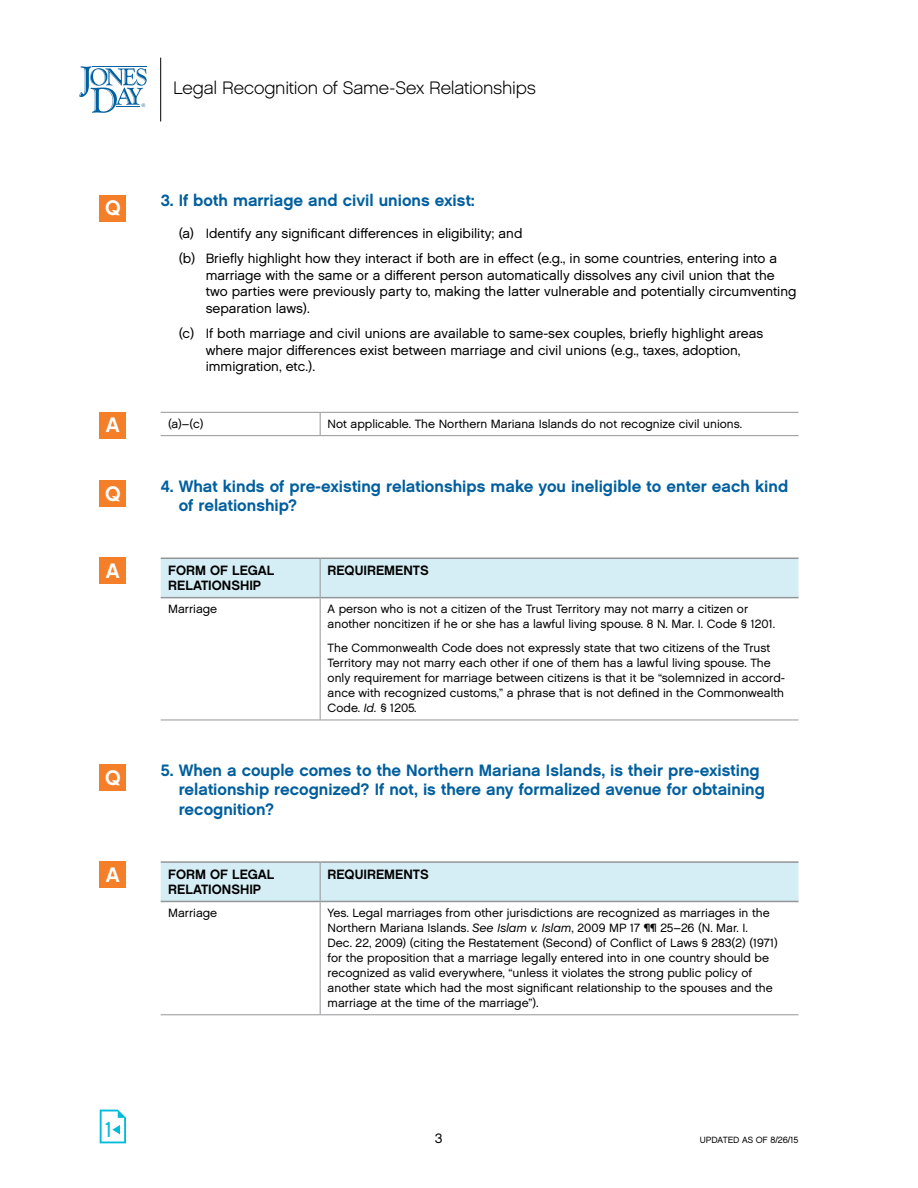
<style>
.page{position:relative;width:918px;height:1188px;background:#fff}
.page>*{position:absolute;margin:0;border:0;box-sizing:border-box;transform-origin:0 0}
.t1{font:21.75px "Chalet London Nineteen Sixty";color:#00bcda}
.t2{font:21px "Chalet New York Nineteen Sixty";color:#fff}
.t3{font:18px "Chalet English Channel";letter-spacing:-.01em;color:#000}
.t4{font:16.5px/19.5px "Chalet New York Nineteen Sixty";color:#005f9e}
.Lettered_List_WL_No{font:13.5px/16.5px "Chalet London Nineteen Sixty";color:#000}
.TBL_HEAD_B{font:13.5px/15px "Chalet New York Nineteen Sixty";color:#000}
.TBL_BC{font:12px/15px "Chalet London Nineteen Sixty";color:#000}
.t5{font:9px "Chalet London Nineteen Sixty";color:#000}
.s1{font-family:"Chalet Oblique London"}
</style>
<div class="page">
<hr style="left:161px;top:412px;width:159px;height:1px;background:#939598">
<hr style="left:161px;top:435px;width:159px;height:1px;background:#939598">
<hr style="left:320px;top:412px;width:479px;height:1px;background:#939598">
<svg style="left:320px;top:413px;width:1px;height:22px"></svg>
<hr style="left:320px;top:435px;width:479px;height:1px;background:#939598">
<div style="left:161px;top:559px;width:638px;height:38px;background:#d5eef5"></div>
<hr style="left:320px;top:720px;width:479px;height:1px;background:#939598">
<hr style="left:320px;top:598px;width:1px;height:122px;background:#939598">
<hr style="left:161px;top:720px;width:159px;height:1px;background:#939598">
<hr style="left:161px;top:558px;width:159px;height:1px;background:#939598">
<hr style="left:161px;top:597px;width:159px;height:1px;background:#939598">
<hr style="left:320px;top:558px;width:479px;height:1px;background:#939598">
<hr style="left:320px;top:597px;width:479px;height:1px;background:#939598">
<hr style="left:320px;top:559px;width:1px;height:38px;background:#939598">
<div style="left:161px;top:863px;width:638px;height:38px;background:#d5eef5"></div>
<hr style="left:161px;top:1014px;width:159px;height:1px;background:#939598">
<hr style="left:320px;top:902px;width:1px;height:112px;background:#939598">
<hr style="left:320px;top:1014px;width:479px;height:1px;background:#939598">
<hr style="left:161px;top:861px;width:159px;height:2px;background:#939598">
<hr style="left:161px;top:901px;width:159px;height:1px;background:#939598">
<hr style="left:320px;top:861px;width:479px;height:2px;background:#939598">
<hr style="left:320px;top:901px;width:479px;height:1px;background:#939598">
<hr style="left:320px;top:863px;width:1px;height:38px;background:#939598">
<div style="left:100px;top:195px;width:26px;height:26px;background:#f57e29"></div>
<div style="left:100px;top:412px;width:26px;height:26px;background:#f57e29"></div>
<div style="left:100px;top:480px;width:26px;height:26px;background:#f57e29"></div>
<div style="left:100px;top:558px;width:26px;height:26px;background:#f57e29"></div>
<div style="left:100px;top:764px;width:26px;height:27px;background:#f57e29"></div>
<div style="left:100px;top:861px;width:26px;height:27px;background:#f57e29"></div>
<svg style="left:100px;top:1110px;width:26px;height:33px"></svg>
<hr style="left:160px;top:58px;width:1px;height:63px;background:#000">
<svg style="left:79px;top:66px;width:68px;height:47px"></svg>
<p class="t2" style="left:105px;top:195px;width:17px">Q</p>
<p class="t2" style="left:106px;top:412px;width:16px">A</p>
<p class="t2" style="left:105px;top:480px;width:17px">Q</p>
<p class="t2" style="left:106px;top:558px;width:16px">A</p>
<p class="t2" style="left:105px;top:765px;width:17px">Q</p>
<p class="t2" style="left:106px;top:862px;width:16px">A</p>
<h3 class="t3" style="left:173px;top:77px;width:364px">Legal Recognition of Same-Sex Relationships</h3>
<p class="t4" style="left:161px;top:191px;width:316px">3. If both marriage and civil unions exist:</p>
<p class="Lettered_List_WL_No" style="left:179px;top:225px;width:345px">(a) Identify any significant differences in eligibility; and</p>
<p class="Lettered_List_WL_No" style="left:206px;top:250px;width:592px;text-indent:-27px">(b) Briefly highlight how they interact if both are in effect (e.g., in some countries, entering into a marriage with the same or a different person automatically dissolves any civil union that the two parties were previously party to, making the latter vulnerable and potentially circumventing separation laws).</p>
<p class="Lettered_List_WL_No" style="left:206px;top:325px;width:559px;text-indent:-27px">(c) If both marriage and civil unions are available to same-sex couples, briefly highlight areas where major differences exist between marriage and civil unions (e.g., taxes, adoption, immigration, etc.).</p>
<p class="TBL_BC" style="left:168px;top:416px;width:37px">(a)–(c)</p>
<p class="TBL_BC" style="left:328px;top:416px;width:416px">Not applicable. The Northern Mariana Islands do not recognize civil unions.</p>
<p class="t4" style="left:179px;top:476px;width:611px;text-indent:-18px">4. What kinds of pre-existing relationships make you ineligible to enter each kind of relationship?</p>
<p class="TBL_HEAD_B" style="left:168px;top:563px;width:108px">FORM OF LEGAL<br>RELATIONSHIP</p>
<p class="TBL_HEAD_B" style="left:328px;top:563px;width:103px">REQUIREMENTS</p>
<p class="TBL_BC" style="left:168px;top:602px;width:51px">Marriage</p>
<p class="TBL_BC" style="left:328px;top:602px;width:449px">A person who is not a citizen of the Trust Territory may not marry a citizen or another noncitizen if he or she has a lawful living spouse. 8 N. Mar. I. Code § 1201.</p>
<p class="TBL_BC" style="left:328px;top:641px;width:458px">The Commonwealth Code does not expressly state that two citizens of the Trust Territory may not marry each other if one of them has a lawful living spouse. The only requirement for marriage between citizens is that it be “solemnized in accord&shy;ance with recognized customs,” a phrase that is not defined in the Commonwealth Code. <span class="s1">Id.</span> § 1205<span class="s1">.</span></p>
<p class="t4" style="left:179px;top:760px;width:588px;text-indent:-18px">5. When a couple comes to the Northern Mariana Islands, is their pre-existing relationship recognized? If not, is there any formalized avenue for obtaining recognition?</p>
<p class="TBL_HEAD_B" style="left:168px;top:867px;width:108px">FORM OF LEGAL<br>RELATIONSHIP</p>
<p class="TBL_HEAD_B" style="left:328px;top:867px;width:103px">REQUIREMENTS</p>
<p class="TBL_BC" style="left:168px;top:906px;width:51px">Marriage</p>
<p class="TBL_BC" style="left:328px;top:906px;width:452px">Yes. Legal marriages from other jurisdictions are recognized as marriages in the Northern Mariana Islands. <span class="s1">See Islam v. Islam</span>, 2009 MP 17 ¶¶ 25–26 (N. Mar. I.<br>Dec. 22, 2009) (citing the Restatement (Second) of Conflict of Laws § 283(2) (1971) for the proposition that a marriage legally entered into in one country should be recognized as valid everywhere, “unless it violates the strong public policy of another state which had the most significant relationship to the spouses and the marriage at the time of the marriage”).</p>
<h1 class="t1" style="left:105px;top:1116px;width:9px">1</h1>
<p class="Lettered_List_WL_No" style="left:435px;top:1130px;width:9px">3</p>
<p class="t5" style="left:700px;top:1135px;width:100px">UPDATED AS OF 8/26/15</p>
</div>
